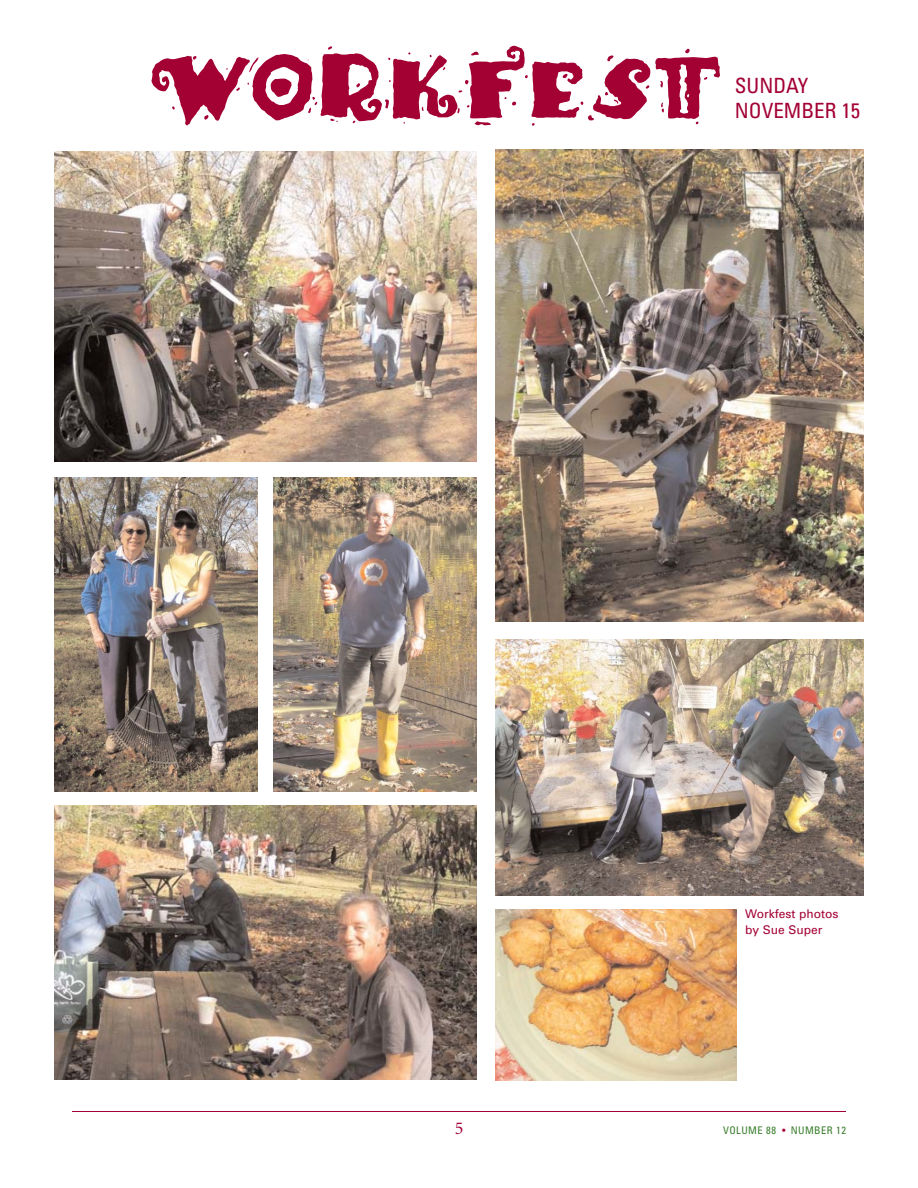
<style>
.page{position:relative;width:918px;height:1188px;background:#fff}
.page>*{position:absolute;margin:0;border:0;box-sizing:border-box;transform-origin:0 0}
.t1{font:108px "Fajita ICG Picante";color:#a30134}
.t2{font:condensed 21px/25.5px "Univers";color:#a30134}
.t3{font:18px "Minion";color:#a30134}
.t4{font:12px/16.5px "Univers";color:#a30134}
.t5{font:condensed 10.5px "Univers";letter-spacing:.045em;color:#387c2b}
.s1{color:#a30134}
</style>
<div class="page">
<hr style="left:72px;top:1111px;width:774px;height:1px;background:#a30134">
<img style="left:54px;top:151px;width:423px;height:311px">
<img style="left:495px;top:150px;width:369px;height:471px">
<img style="left:495px;top:639px;width:369px;height:257px">
<img style="left:54px;top:477px;width:204px;height:315px">
<img style="left:273px;top:477px;width:204px;height:315px">
<img style="left:54px;top:806px;width:423px;height:274px">
<img style="left:495px;top:909px;width:241px;height:171px">
<h1 class="t1" style="left:149px;top:17px;width:574px">WORKFEST</h1>
<h2 class="t2" style="left:735px;top:74px;width:127px">SUNDAY<br>NOVEMBER 15</h2>
<p class="t4" style="left:745px;top:906px;width:95px">Workfest photos by Sue Super</p>
<h3 class="t3" style="left:455px;top:1121px;width:10px">5</h3>
<p class="t5" style="left:723px;top:1126px;width:124px">VOLUME 88 <span class="s1">•</span> NUMBER 12</p>
</div>
